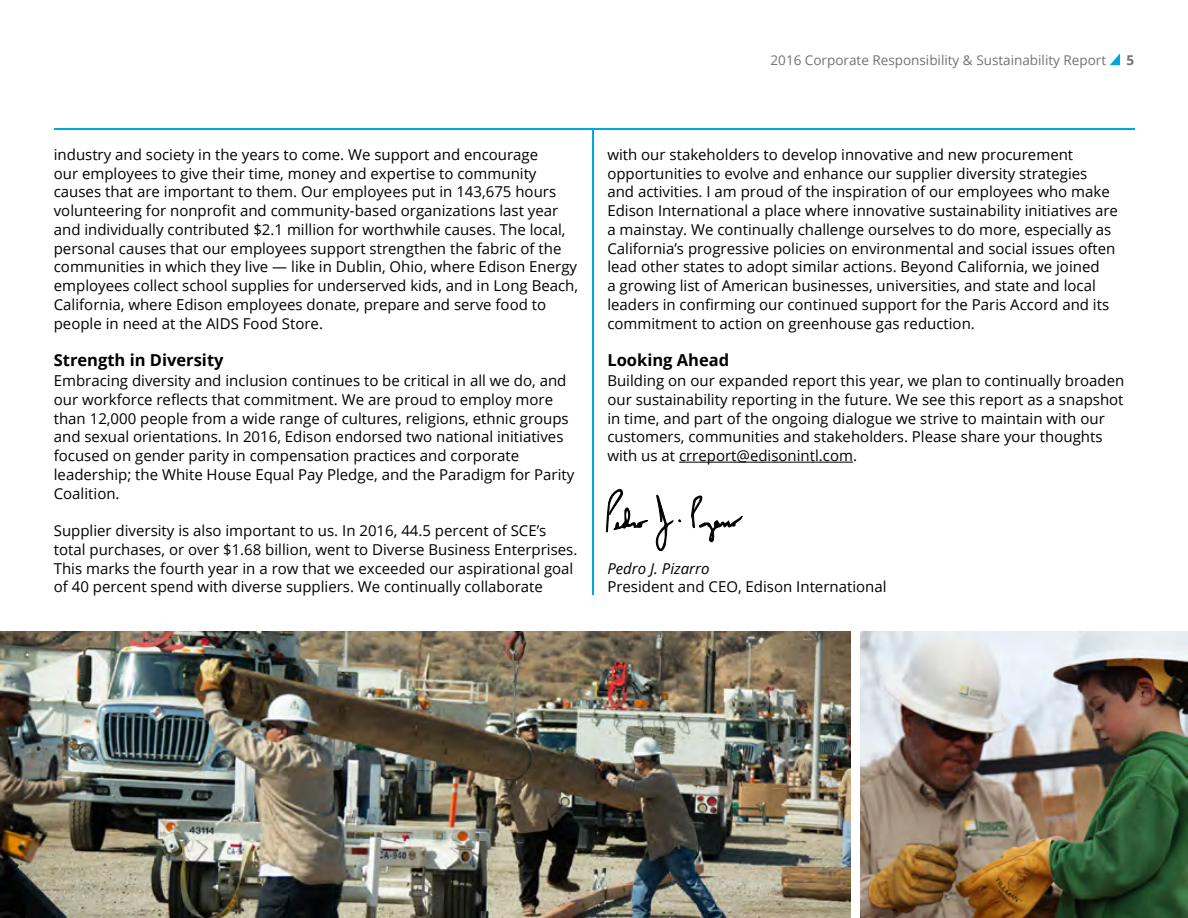
<style>
.page{position:relative;width:1188px;height:918px;background:#fff}
.page>*{position:absolute;margin:0;border:0;box-sizing:border-box;transform-origin:0 0}
.t1{font:700 16.5px "Open Sans";color:#000}
.t2{font:15px/18.8px "Open Sans";color:#000}
.t3{font:italic 15px "Open Sans";color:#000}
.t4{font:13.5px "Open Sans";color:#727372}
.t5{font:700 13.5px "Open Sans";color:#727372}
</style>
<div class="page">
<svg style="left:1110px;top:53px;width:10px;height:12px"></svg>
<hr style="left:679px;top:462px;width:174px;height:1px;background:#000">
<img style="left:860px;top:632px;width:328px;height:286px">
<svg style="left:606px;top:489px;width:42px;height:43px"></svg>
<svg style="left:691px;top:495px;width:51px;height:47px"></svg>
<svg style="left:656px;top:495px;width:25px;height:56px"></svg>
<hr style="left:54px;top:129px;width:1080px;height:1px;background:#00a8e1">
<hr style="left:592px;top:129px;width:2px;height:466px;background:#00a8e1">
<img style="left:0;top:632px;width:850px;height:286px">
<p class="t4" style="left:771px;top:51px;width:337px">2016 Corporate Responsibility &amp; Sustainability Report</p>
<p class="t5" style="left:1126px;top:51px;width:9px">5</p>
<p class="t2" style="left:54px;top:145px;width:526px">industry and society in the years to come. We support and encourage<br>our employees to give their time, money and expertise to community causes that are important to them. Our employees put in 143,675 hours volunteering for nonprofit and community-based organizations last year and individually contributed $2.1 million for worthwhile causes. The local, personal causes that our employees support strengthen the fabric of the communities in which they live — like in Dublin, Ohio, where Edison Energy employees collect school supplies for underserved kids, and in Long Beach, California, where Edison employees donate, prepare and serve food to people in need at the AIDS Food Store.</p>
<p class="t1" style="left:54px;top:348px;width:171px">Strength in Diversity</p>
<p class="t2" style="left:54px;top:371px;width:522px">Embracing diversity and inclusion continues to be critical in all we do, and our workforce reflects that commitment. We are proud to employ more than 12,000 people from a wide range of cultures, religions, ethnic groups and sexual orientations. In 2016, Edison endorsed two national initiatives focused on gender parity in compensation practices and corporate leadership; the White House Equal Pay Pledge, and the Paradigm for Parity Coalition.</p>
<p class="t2" style="left:54px;top:521px;width:525px">Supplier diversity is also important to us. In 2016, 44.5 percent of SCE’s total purchases, or over $1.68 billion, went to Diverse Business Enterprises.<br>This marks the fourth year in a row that we exceeded our aspirational goal of 40 percent spend with diverse suppliers. We continually collaborate</p>
<p class="t2" style="left:607px;top:145px;width:512px">with our stakeholders to develop innovative and new procurement opportunities to evolve and enhance our supplier diversity strategies<br>and activities. I am proud of the inspiration of our employees who make Edison International a place where innovative sustainability initiatives are a mainstay. We continually challenge ourselves to do more, especially as California’s progressive policies on environmental and social issues often lead other states to adopt similar actions. Beyond California, we joined<br>a growing list of American businesses, universities, and state and local leaders in confirming our continued support for the Paris Accord and its commitment to action on greenhouse gas reduction.</p>
<p class="t1" style="left:607px;top:348px;width:123px">Looking Ahead</p>
<p class="t2" style="left:607px;top:371px;width:519px">Building on our expanded report this year, we plan to continually broaden our sustainability reporting in the future. We see this report as a snapshot in time, and part of the ongoing dialogue we strive to maintain with our customers, communities and stakeholders. Please share your thoughts with us at crreport@edisonintl.com.</p>
<p class="t3" style="left:607px;top:558px;width:104px">Pedro J. Pizarro</p>
<p class="t2" style="left:607px;top:577px;width:281px">President and CEO, Edison International</p>
</div>
